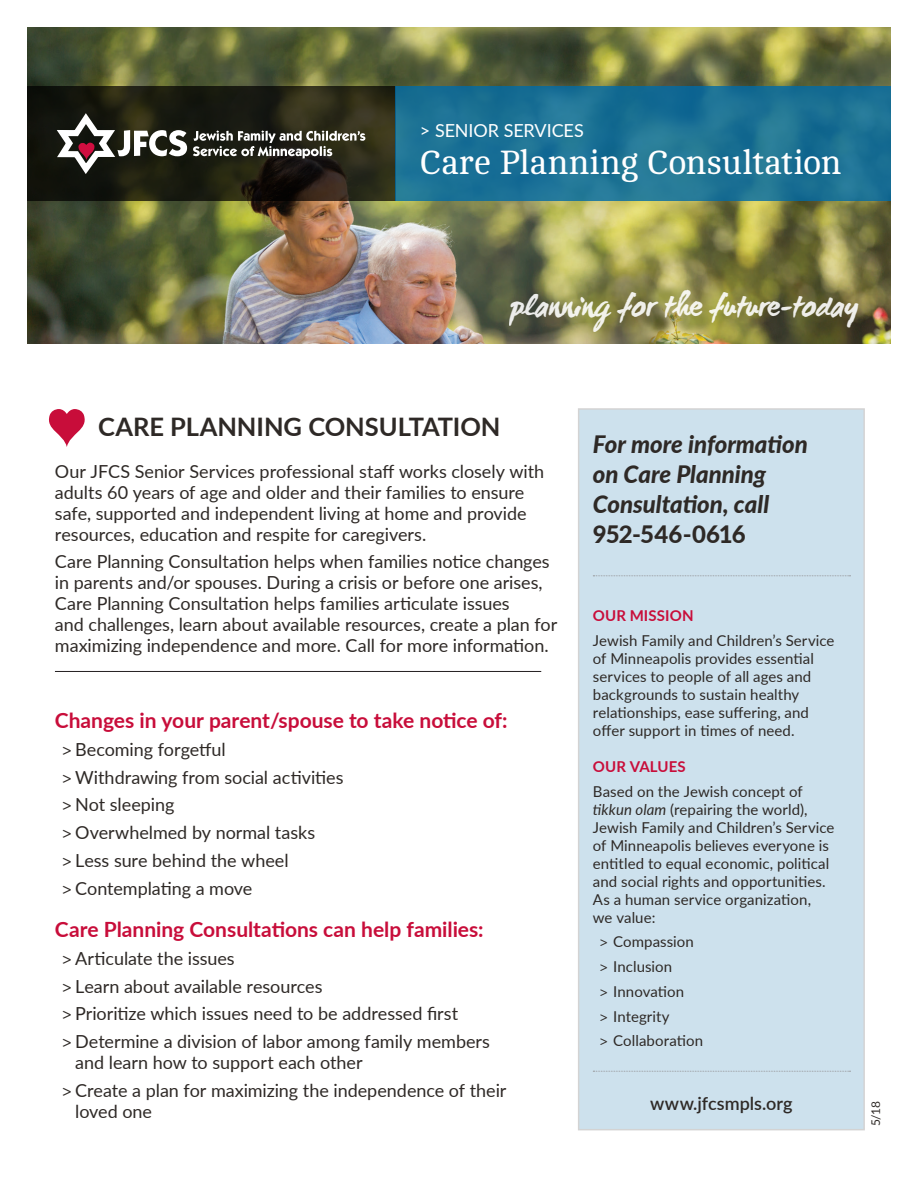
<style>
.page{position:relative;width:918px;height:1188px;background:#fff}
.page>*{position:absolute;margin:0;border:0;box-sizing:border-box;transform-origin:0 0}
.t1{font:34.5px "Cambo";color:#fff}
.t2{font:700 30px "WC Mano Negra Bta";letter-spacing:.01em;color:#fff}
.Title_line{font:700 25.5px "Lato";color:#2e2926}
.t3{font:italic 800 24px/30px "Lato";color:#2e2926}
.subheads{font:700 21px "Lato";color:#c80d3a}
.body_copy{font:18px/21px "Lato";letter-spacing:-.005em;color:#2e2926}
.body_copy-2{font:600 18px "Lato";color:#2e2926}
.t4{font:18px "Lato";color:#fff}
.side_bar_body_copy{font:15px/18px "Lato";letter-spacing:.005em;color:#2e2926}
.sidebar_subheads{font:700 15px "Lato";letter-spacing:.01em;color:#c80d3a}
.side_bar_body_copy-2{font:12px "Lato";color:#2e2926}
.s1{font-family:"Cambo"}
.s2{font-style:normal}
.s3{font-style:italic}
</style>
<div class="page">
<svg style="left:49px;top:409px;width:36px;height:38px"></svg>
<hr style="left:55px;top:671px;width:486px;height:1px;background:#231f20">
<div style="left:579px;top:409px;width:285px;height:721px;background:#cde1ed"></div>
<svg style="left:593px;top:575px;width:258px;height:1px"></svg>
<svg style="left:593px;top:1071px;width:258px;height:1px"></svg>
<img style="left:27px;top:27px;width:864px;height:316px">
<svg style="left:27px;top:86px;width:368px;height:115px;background:#1f1f12"></svg>
<svg style="left:395px;top:86px;width:496px;height:115px;background:#1c7194"></svg>
<svg style="left:57px;top:113px;width:130px;height:61px"></svg>
<svg style="left:193px;top:130px;width:172px;height:29px;background:#5e5e55"></svg>
<p class="t4" style="left:420px;top:117px;width:165px">&gt; SENIOR SERVICES</p>
<p class="t1" style="left:420px;top:144px;width:423px">Care Planning Consultation</p>
<h2 class="t2" style="left:511px;top:286px;width:349px">planning for the future-today</h2>
<p class="Title_line" style="left:98px;top:408px;width:404px">CARE PLANNING CONSULTATION</p>
<p class="body_copy" style="left:55px;top:460px;width:491px">Our JFCS Senior Services professional staff works closely with adults 60 years of age and older and their families to ensure safe, supported and independent living at home and provide resources, education and respite for caregivers.</p>
<p class="body_copy" style="left:55px;top:551px;width:504px">Care Planning Consultation helps when families notice changes in parents and/or spouses. During a crisis or before one arises, Care Planning Consultation helps families articulate issues<br>and challenges, learn about available resources, create a plan for maximizing independence and more. Call for more information.</p>
<p class="subheads" style="left:55px;top:705px;width:454px">Changes in your parent/spouse to take notice of:</p>
<p class="body_copy" style="left:62px;top:738px;width:166px"><span class="s1">&gt;</span> Becoming forgetful</p>
<p class="body_copy" style="left:62px;top:766px;width:283px"><span class="s1">&gt;</span> Withdrawing from social activities</p>
<p class="body_copy" style="left:62px;top:793px;width:114px"><span class="s1">&gt;</span> Not sleeping</p>
<p class="body_copy" style="left:62px;top:821px;width:255px"><span class="s1">&gt;</span> Overwhelmed by normal tasks</p>
<p class="body_copy" style="left:62px;top:849px;width:229px"><span class="s1">&gt;</span> Less sure behind the wheel</p>
<p class="body_copy" style="left:62px;top:877px;width:192px"><span class="s1">&gt;</span> Contemplating a move</p>
<p class="subheads" style="left:55px;top:914px;width:430px">Care Planning Consultations can help families:</p>
<p class="body_copy" style="left:62px;top:947px;width:175px"><span class="s1">&gt;</span> Articulate the issues</p>
<p class="body_copy" style="left:62px;top:975px;width:262px"><span class="s1">&gt;</span> Learn about available resources</p>
<p class="body_copy" style="left:62px;top:1003px;width:398px"><span class="s1">&gt;</span> Prioritize which issues need to be addressed first</p>
<p class="body_copy" style="left:75px;top:1030px;width:416px;text-indent:-14px"><span class="s1">&gt;</span> Determine a division of labor among family members and learn how to support each other</p>
<p class="body_copy" style="left:75px;top:1079px;width:433px;text-indent:-14px"><span class="s1">&gt;</span> Create a plan for maximizing the independence of their loved one</p>
<p class="t3" style="left:593px;top:428px;width:216px">For more information on Care Planning<br>Consultation, call<br><span class="s2">952-546-0616</span></p>
<p class="sidebar_subheads" style="left:593px;top:605px;width:102px">OUR MISSION</p>
<p class="side_bar_body_copy" style="left:593px;top:631px;width:243px">Jewish Family and Children’s Service of Minneapolis provides essential services to people of all ages and backgrounds to sustain healthy relationships, ease suffering, and offer support in times of need.</p>
<p class="sidebar_subheads" style="left:593px;top:755px;width:94px">OUR VALUES</p>
<p class="side_bar_body_copy" style="left:593px;top:782px;width:243px">Based on the Jewish concept of <span class="s3">tikkun olam</span> (repairing the world),<br>Jewish Family and Children’s Service of Minneapolis believes everyone is entitled to equal economic, political and social rights and opportunities.<br>As a human service organization,<br>we value:</p>
<p class="side_bar_body_copy" style="left:600px;top:932px;width:96px"><span class="s1">&gt;</span> Compassion</p>
<p class="side_bar_body_copy" style="left:600px;top:957px;width:74px"><span class="s1">&gt;</span> Inclusion</p>
<p class="side_bar_body_copy" style="left:600px;top:982px;width:86px"><span class="s1">&gt;</span> Innovation</p>
<p class="side_bar_body_copy" style="left:600px;top:1007px;width:72px"><span class="s1">&gt;</span> Integrity</p>
<p class="side_bar_body_copy" style="left:600px;top:1031px;width:105px"><span class="s1">&gt;</span> Collaboration</p>
<p class="body_copy-2" style="left:650px;top:1091px;width:144px">www.jfcsmpls.org</p>
<p class="side_bar_body_copy-2" style="left:867px;top:1126px;width:27px;rotate:-90deg">5/18</p>
</div>
